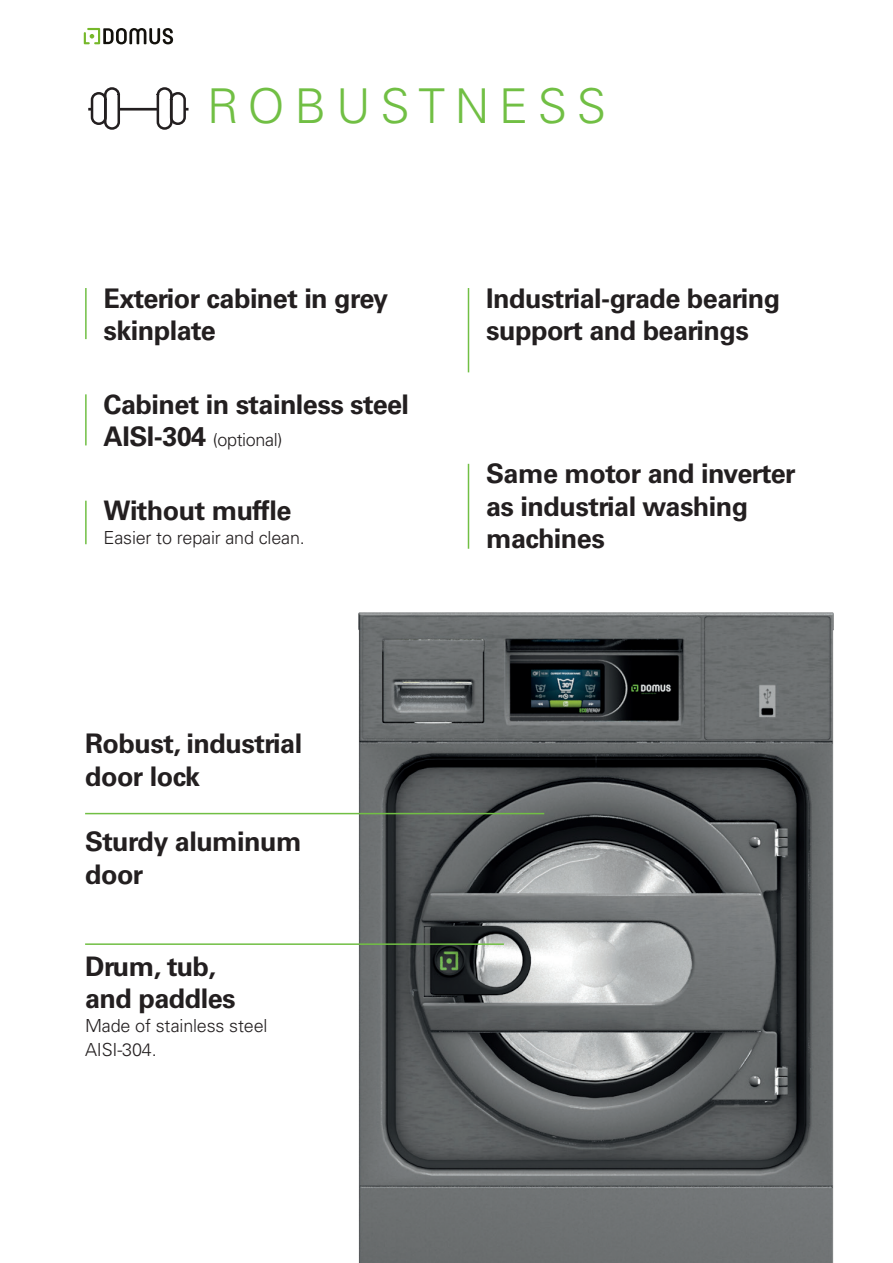
<style>
.page{position:relative;width:893px;height:1263px;background:#fff}
.page>*{position:absolute;margin:0;border:0;box-sizing:border-box;transform-origin:0 0}
.t1{font:300 48px "Univers LT Std";letter-spacing:.2em;color:#71bf44}
.t2{font:700 27px/32.4px "Univers LT Std";letter-spacing:-.02em;color:#231f20}
.t3{font:300 18px/24px "Univers LT Std";letter-spacing:-.01em;color:#231f20}
.s1{font-weight:700;font-size:27px}
</style>
<div class="page">
<svg style="left:84px;top:28px;width:89px;height:16px"></svg>
<img style="left:359px;top:612px;width:474px;height:651px">
<div style="left:157px;top:87px;width:16px;height:43px;border:3px solid #231f20;border-radius:7px"></div>
<div style="left:170px;top:92px;width:16px;height:33px;border:3px solid #231f20;border-radius:7px"></div>
<div style="left:104px;top:87px;width:16px;height:43px;border:3px solid #231f20;border-radius:7px"></div>
<div style="left:91px;top:92px;width:16px;height:33px;border:3px solid #231f20;border-radius:7px"></div>
<svg style="left:185px;top:108px;width:4px;height:3px"></svg>
<hr style="left:119px;top:108px;width:39px;height:3px;background:#231f20">
<hr style="left:85px;top:943px;width:419px;height:2px;background:#71bf44">
<hr style="left:85px;top:813px;width:459px;height:1px;background:#71bf44">
<hr style="left:85px;top:288px;width:2px;height:51px;background:#71bf44">
<hr style="left:468px;top:288px;width:1px;height:84px;background:#71bf44">
<hr style="left:468px;top:464px;width:1px;height:85px;background:#71bf44">
<hr style="left:85px;top:394px;width:2px;height:51px;background:#71bf44">
<hr style="left:85px;top:501px;width:2px;height:43px;background:#71bf44">
<p class="t1" style="left:207px;top:77px;width:401px">ROBUSTNESS</p>
<p class="t2" style="left:104px;top:282px;width:286px">Exterior cabinet in grey skinplate</p>
<p class="t2" style="left:486px;top:282px;width:295px">Industrial-grade bearing support and bearings</p>
<p class="t2" style="left:104px;top:388px;width:307px">Cabinet in stainless steel</p>
<p class="t3" style="left:104px;top:428px;width:180px"><span class="s1">AISI-304</span> (optional)</p>
<p class="t2" style="left:104px;top:495px;width:189px">Without muffle</p>
<p class="t3" style="left:104px;top:526px;width:203px">Easier to repair and clean.</p>
<p class="t2" style="left:85px;top:728px;width:219px">Robust, industrial door lock</p>
<p class="t2" style="left:85px;top:826px;width:218px">Sturdy aluminum door</p>
<p class="t2" style="left:85px;top:950px;width:132px">Drum, tub,</p>
<p class="t2" style="left:85px;top:983px;width:152px">and paddles</p>
<p class="t3" style="left:85px;top:1014px;width:184px">Made of stainless steel<br>AISI-304.</p>
<p class="t2" style="left:486px;top:458px;width:311px">Same motor and inverter as industrial washing machines</p>
</div>
